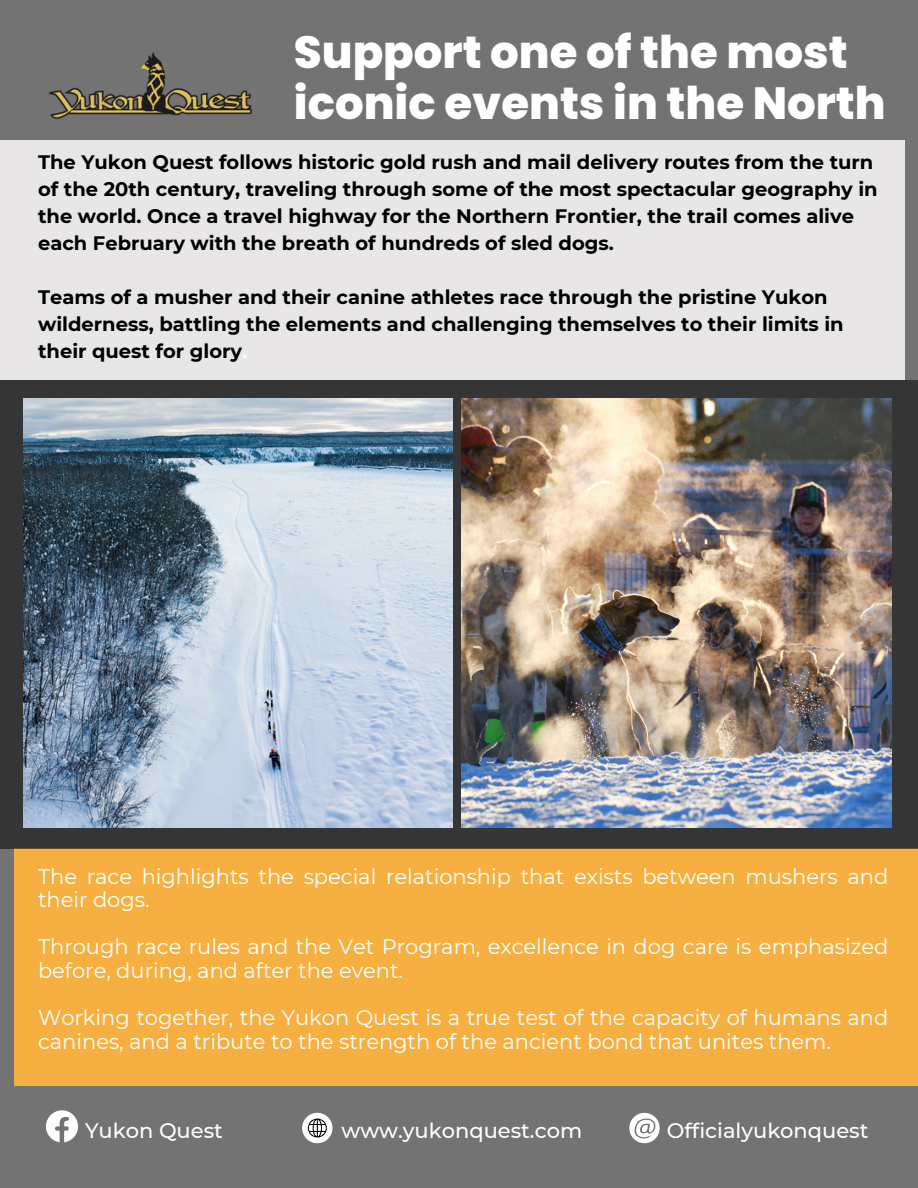
<style>
.page{position:relative;width:918px;height:1188px;background:#737373}
.page>*{position:absolute;margin:0;border:0;box-sizing:border-box;transform-origin:0 0}
.t1{font:800 45px/51.8px "Poppins";color:#fff}
.t2{font:21px/23.7px "Montserrat";color:#fff}
.t3{font:500 21px "Montserrat";color:#fff}
.t4{font:700 19.5px/27px "Montserrat";color:#000}
.s1{color:#fff}
</style>
<div class="page">
<div style="left:14px;top:849px;width:904px;height:237px;background:#f5b041"></div>
<svg style="left:302px;top:1113px;width:31px;height:30px"></svg>
<svg style="left:629px;top:1113px;width:31px;height:30px"></svg>
<div style="left:0;top:380px;width:918px;height:469px;background:#353535"></div>
<img style="left:49px;top:52px;width:203px;height:67px">
<svg style="left:46px;top:1110px;width:32px;height:32px"></svg>
<img style="left:23px;top:398px;width:430px;height:430px">
<img style="left:461px;top:398px;width:430px;height:430px">
<div style="left:0;top:140px;width:905px;height:240px;background:#e8e6e6"></div>
<p class="t1" style="left:294px;top:26px;width:593px">Support one of the most iconic events in the North</p>
<p class="t4" style="left:38px;top:149px;width:841px">The Yukon Quest follows historic gold rush and mail delivery routes from the turn of the 20th century, traveling through some of the most spectacular geography in the world. Once a travel highway for the Northern Frontier, the trail comes alive each February with the breath of hundreds of sled dogs.</p>
<p class="t4" style="left:38px;top:284px;width:807px">Teams of a musher and their canine athletes race through the pristine Yukon wilderness, battling the elements and challenging themselves to their limits in their quest for glory<span class="s1">.</span></p>
<p class="t2" style="left:38px;top:864px;width:852px">The race highlights the special relationship that exists between mushers and their dogs.</p>
<p class="t2" style="left:38px;top:935px;width:852px">Through race rules and the Vet Program, excellence in dog care is emphasized before, during, and after the event.</p>
<p class="t2" style="left:38px;top:1006px;width:852px">Working together, the Yukon Quest is a true test of the capacity of humans and canines, and a tribute to the strength of the ancient bond that unites them.</p>
<p class="t3" style="left:85px;top:1118px;width:139px">Yukon Quest</p>
<p class="t3" style="left:341px;top:1118px;width:242px">www.yukonquest.com</p>
<p class="t3" style="left:667px;top:1118px;width:203px">Officialyukonquest</p>
</div>
